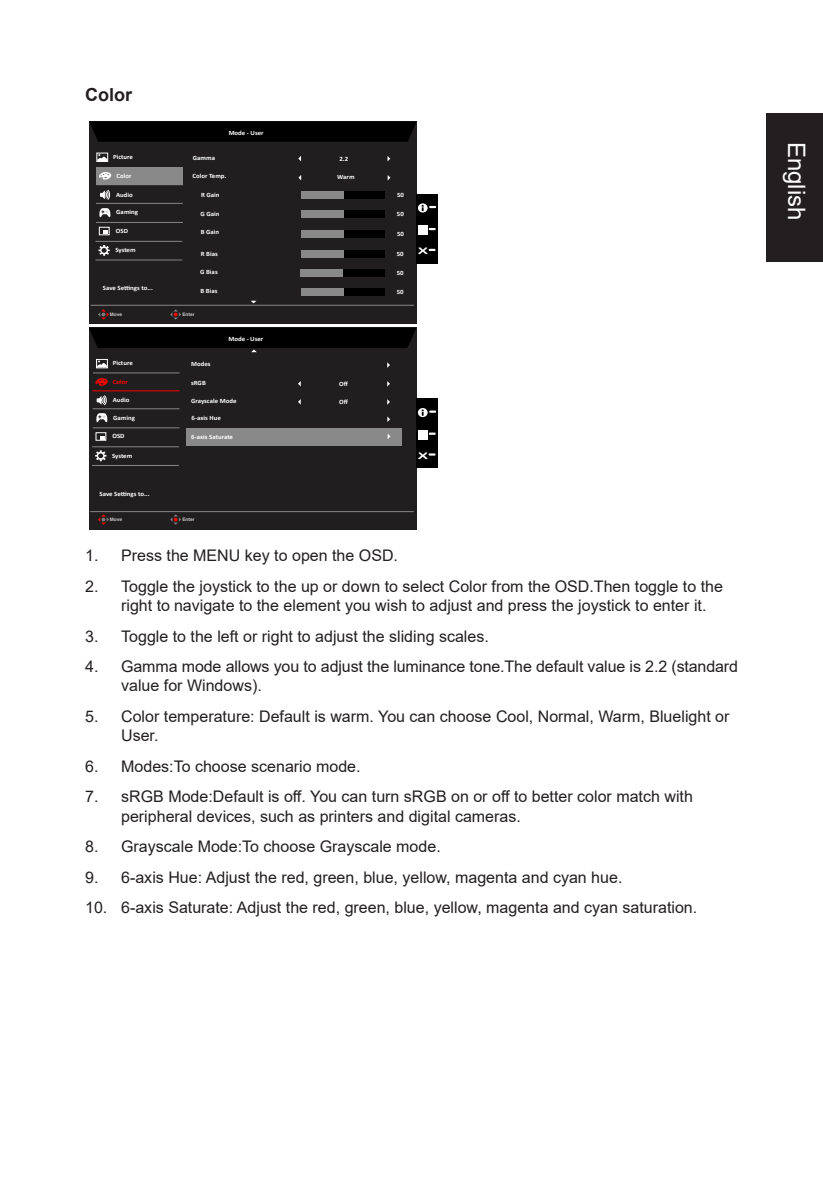
<style>
.page{position:relative;width:823px;height:1191px;background:#fff}
.page>*{position:absolute;margin:0;border:0;box-sizing:border-box;transform-origin:0 0}
.t1{font:24px "Arial";color:#fff}
.Heading1{font:700 18px "Arial";color:#231f20}
.t2{font:16px/19.2px "Arial";color:#231f20}
.t3{font:9px "Arial Rounded MT Bold";color:#fff;scale:1.79 1}
.t4{font:700 6.6px "Calibri";color:#fff;scale:1.04 1}
.t5{font:700 6.6px "Calibri";color:#f00;scale:1.04 1}
.t6{font:4.6px "JQ Zong Yi FT";color:#cbcbcb;scale:1.04 1}
</style>
<div class="page">
<div style="left:765px;top:113px;width:57px;height:149px;background:#231f20"></div>
<div style="left:89px;top:121px;width:327px;height:202px;background:#201e1f"></div>
<svg style="left:89px;top:121px;width:327px;height:21px;background:#010101"></svg>
<hr style="left:90px;top:305px;width:324px;height:1px;background:#898989">
<svg style="left:387px;top:175px;width:3px;height:5px"></svg>
<svg style="left:387px;top:156px;width:3px;height:5px"></svg>
<div style="left:96px;top:167px;width:86px;height:17px;background:#898989"></div>
<div style="left:96px;top:153px;width:12px;height:9px;border:1px solid #fff"></div>
<svg style="left:97px;top:154px;width:10px;height:7px"></svg>
<div style="left:301px;top:230px;width:83px;height:7px;background:#000"></div>
<div style="left:301px;top:230px;width:42px;height:7px;background:#898989"></div>
<div style="left:301px;top:211px;width:83px;height:7px;background:#000"></div>
<div style="left:301px;top:211px;width:42px;height:7px;background:#898989"></div>
<div style="left:301px;top:191px;width:83px;height:8px;background:#000"></div>
<div style="left:301px;top:191px;width:42px;height:8px;background:#898989"></div>
<div style="left:89px;top:328px;width:327px;height:202px;background:#201e1f"></div>
<hr style="left:90px;top:511px;width:323px;height:1px;background:#898989">
<svg style="left:387px;top:416px;width:3px;height:6px"></svg>
<hr style="left:93px;top:372px;width:86px;height:1px;background:#898989">
<hr style="left:92px;top:390px;width:87px;height:1px;background:#f00">
<div style="left:186px;top:428px;width:216px;height:17px;background:#898989"></div>
<div style="left:96px;top:359px;width:12px;height:9px;border:1px solid #fff"></div>
<svg style="left:97px;top:360px;width:10px;height:7px"></svg>
<svg style="left:95px;top:378px;width:13px;height:8px"></svg>
<div style="left:301px;top:289px;width:83px;height:7px;background:#000"></div>
<div style="left:301px;top:289px;width:42px;height:7px;background:#898989"></div>
<div style="left:300px;top:269px;width:84px;height:7px;background:#000"></div>
<div style="left:300px;top:269px;width:43px;height:8px;background:#898989"></div>
<div style="left:301px;top:250px;width:83px;height:7px;background:#000"></div>
<div style="left:301px;top:250px;width:42px;height:7px;background:#898989"></div>
<svg style="left:89px;top:328px;width:327px;height:24px"></svg>
<svg style="left:387px;top:434px;width:3px;height:5px"></svg>
<svg style="left:98px;top:309px;width:11px;height:11px"></svg>
<svg style="left:170px;top:309px;width:11px;height:11px"></svg>
<svg style="left:98px;top:514px;width:11px;height:11px"></svg>
<svg style="left:170px;top:514px;width:11px;height:11px"></svg>
<svg style="left:387px;top:399px;width:3px;height:6px"></svg>
<svg style="left:99px;top:172px;width:13px;height:8px"></svg>
<hr style="left:95px;top:241px;width:87px;height:1px;background:#898989">
<hr style="left:95px;top:259px;width:87px;height:1px;background:#898989">
<hr style="left:96px;top:222px;width:87px;height:1px;background:#898989">
<hr style="left:96px;top:203px;width:87px;height:1px;background:#898989">
<hr style="left:96px;top:184px;width:87px;height:1px;background:#898989">
<div style="left:99px;top:227px;width:10px;height:8px;border:1px solid #fff"></div>
<svg style="left:103px;top:231px;width:5px;height:3px"></svg>
<svg style="left:98px;top:245px;width:12px;height:11px"></svg>
<svg style="left:100px;top:189px;width:10px;height:11px"></svg>
<hr style="left:92px;top:446px;width:87px;height:1px;background:#898989">
<hr style="left:92px;top:465px;width:87px;height:1px;background:#898989">
<hr style="left:93px;top:427px;width:86px;height:1px;background:#898989">
<hr style="left:92px;top:408px;width:87px;height:1px;background:#898989">
<div style="left:95px;top:432px;width:11px;height:9px;border:1px solid #fff"></div>
<svg style="left:100px;top:436px;width:4px;height:3px"></svg>
<svg style="left:95px;top:450px;width:11px;height:11px"></svg>
<svg style="left:97px;top:395px;width:10px;height:11px"></svg>
<svg style="left:387px;top:362px;width:3px;height:6px"></svg>
<svg style="left:96px;top:413px;width:12px;height:10px"></svg>
<svg style="left:99px;top:208px;width:12px;height:10px"></svg>
<div style="left:416px;top:194px;width:22px;height:69px;background:#000"></div>
<svg style="left:418px;top:225px;width:18px;height:9px"></svg>
<svg style="left:428px;top:248px;width:8px;height:3px"></svg>
<svg style="left:417px;top:203px;width:19px;height:9px"></svg>
<div style="left:416px;top:398px;width:22px;height:70px;background:#000"></div>
<svg style="left:418px;top:430px;width:18px;height:9px"></svg>
<svg style="left:428px;top:453px;width:8px;height:3px"></svg>
<svg style="left:417px;top:408px;width:19px;height:9px"></svg>
<p class="Heading1" style="left:85px;top:81px;width:48px">Color</p>
<p class="t4" style="left:113px;top:153px;width:21px">Picture</p>
<p class="t4" style="left:116px;top:172px;width:16px">Color</p>
<p class="t4" style="left:116px;top:191px;width:18px">Audio</p>
<p class="t4" style="left:116px;top:208px;width:22px">Gaming</p>
<p class="t4" style="left:116px;top:227px;width:13px">OSD</p>
<p class="t4" style="left:115px;top:246px;width:21px">System</p>
<p class="t4" style="left:103px;top:284px;width:49px">Save Settings to...</p>
<p class="t4" style="left:228px;top:129px;width:35px">Mode - User</p>
<p class="t4" style="left:193px;top:153px;width:23px">Gamma</p>
<p class="t4" style="left:192px;top:172px;width:34px">Color Temp.</p>
<p class="t4" style="left:201px;top:191px;width:19px">R Gain</p>
<p class="t4" style="left:200px;top:209px;width:20px">G Gain</p>
<p class="t4" style="left:201px;top:228px;width:19px">B Gain</p>
<p class="t4" style="left:339px;top:154px;width:10px">2.2</p>
<p class="t4" style="left:337px;top:173px;width:18px">Warm</p>
<p class="t4" style="left:397px;top:191px;width:8px">50</p>
<p class="t4" style="left:397px;top:210px;width:8px">50</p>
<p class="t4" style="left:397px;top:229px;width:8px">50</p>
<p class="t4" style="left:396px;top:249px;width:8px">50</p>
<p class="t4" style="left:201px;top:249px;width:18px">R Bias</p>
<p class="t4" style="left:200px;top:268px;width:18px">G Bias</p>
<p class="t4" style="left:200px;top:287px;width:18px">B Bias</p>
<p class="t4" style="left:396px;top:288px;width:8px">50</p>
<p class="t4" style="left:396px;top:268px;width:8px">50</p>
<p class="t6" style="left:110px;top:312px;width:13px">Move</p>
<p class="t6" style="left:182px;top:312px;width:13px">Enter</p>
<p class="t4" style="left:228px;top:335px;width:35px">Mode - User</p>
<p class="t4" style="left:113px;top:359px;width:21px">Picture</p>
<p class="t5" style="left:113px;top:378px;width:16px">Color</p>
<p class="t4" style="left:113px;top:396px;width:18px">Audio</p>
<p class="t4" style="left:191px;top:360px;width:20px">Modes</p>
<p class="t4" style="left:191px;top:378px;width:16px">sRGB</p>
<p class="t4" style="left:339px;top:380px;width:10px">Off</p>
<p class="t4" style="left:191px;top:396px;width:45px">Grayscale Mode</p>
<p class="t4" style="left:339px;top:398px;width:10px">Off</p>
<p class="t4" style="left:113px;top:413px;width:22px">Gaming</p>
<p class="t4" style="left:191px;top:414px;width:30px">6-axis Hue</p>
<p class="t4" style="left:112px;top:432px;width:13px">OSD</p>
<p class="t4" style="left:112px;top:451px;width:21px">System</p>
<p class="t4" style="left:99px;top:489px;width:49px">Save Settings to...</p>
<p class="t4" style="left:191px;top:432px;width:42px">6-axis Saturate</p>
<p class="t6" style="left:110px;top:517px;width:13px">Move</p>
<p class="t6" style="left:182px;top:517px;width:13px">Enter</p>
<p class="t3" style="left:418px;top:246px;width:7px">X</p>
<p class="t3" style="left:418px;top:450px;width:7px">X</p>
<p class="t2" style="left:85px;top:546px;width:314px">1. Press the MENU key to open the OSD.</p>
<p class="t2" style="left:121px;top:576px;width:603px;text-indent:-36px">2. Toggle the joystick to the up or down to select Color from the OSD.Then toggle to the right to navigate to the element you wish to adjust and press the joystick to enter it.</p>
<p class="t2" style="left:85px;top:626px;width:405px">3. Toggle to the left or right to adjust the sliding scales.</p>
<p class="t2" style="left:121px;top:657px;width:618px;text-indent:-36px">4. Gamma mode allows you to adjust the luminance tone.The default value is 2.2 (standard value for Windows).</p>
<p class="t2" style="left:121px;top:706px;width:609px;text-indent:-36px">5. Color temperature: Default is warm. You can choose Cool, Normal, Warm, Bluelight or<br>User.</p>
<p class="t2" style="left:85px;top:756px;width:277px">6. Modes:To choose scenario mode.</p>
<p class="t2" style="left:121px;top:787px;width:573px;text-indent:-36px">7. sRGB Mode:Default is off. You can turn sRGB on or off to better color match with peripheral devices, such as printers and digital cameras.</p>
<p class="t2" style="left:85px;top:836px;width:357px">8. Grayscale Mode:To choose Grayscale mode.</p>
<p class="t2" style="left:85px;top:867px;width:538px">9. 6-axis Hue: Adjust the red, green, blue, yellow, magenta and cyan hue.</p>
<p class="t2" style="left:85px;top:898px;width:613px">10. 6-axis Saturate: Adjust the red, green, blue, yellow, magenta and cyan saturation.</p>
<h1 class="t1" style="left:812px;top:142px;width:80px;rotate:90deg">English</h1>
</div>
